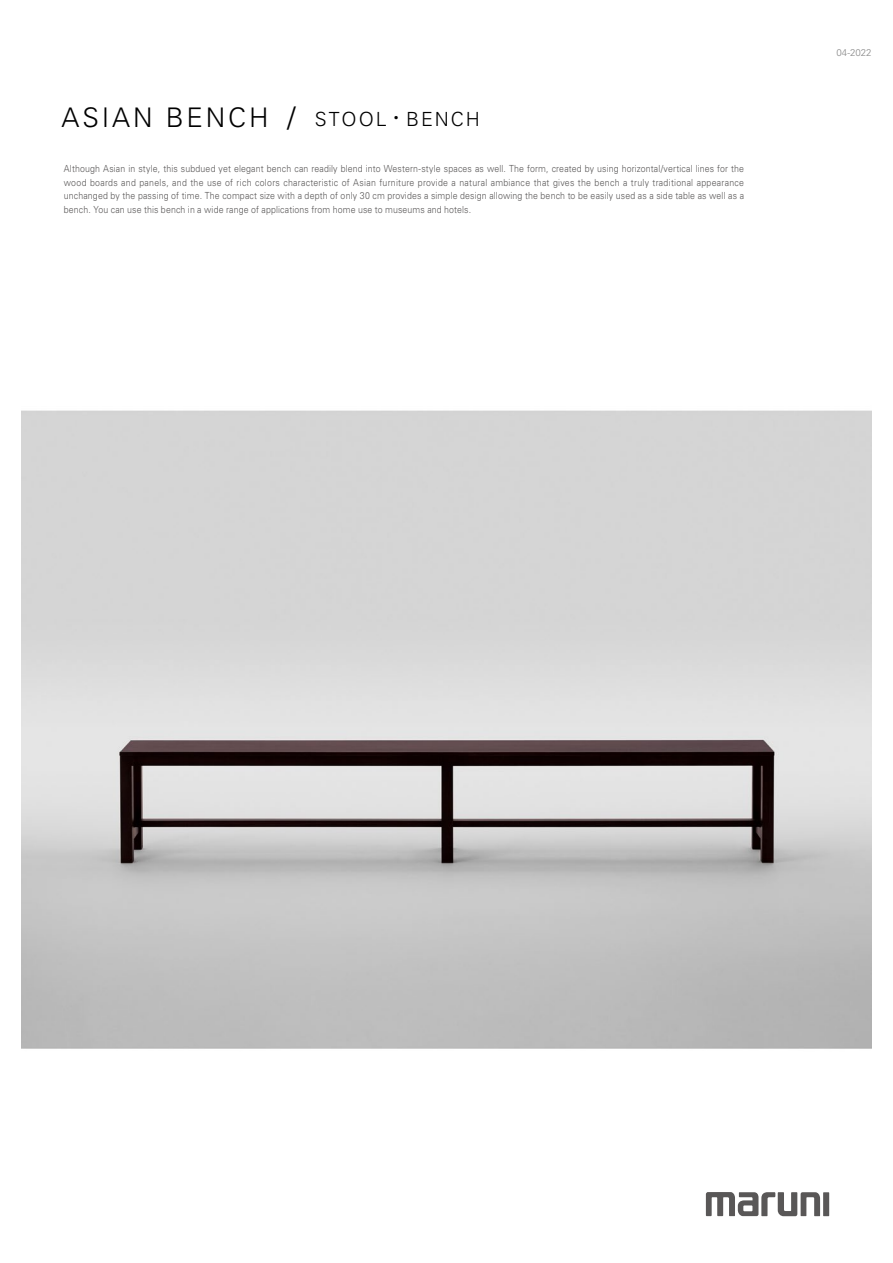
<style>
.page{position:relative;width:893px;height:1263px;background:#fff}
.page>*{position:absolute;margin:0;border:0;box-sizing:border-box;transform-origin:0 0}
.t1{font:300 28.5px "Univers LT Pro 45";color:#000}
.t2{font:300 27px "Univers LT Pro 45";letter-spacing:.105em;color:#000}
.t3{font:300 19.5px "Univers LT Pro 45";letter-spacing:.1em;color:#000}
.t4{font:300 9.75px/13.5px "Univers LT Pro 45";letter-spacing:.015em;color:#595757;text-align:justify;scale:.9 1}
.t5{font:300 9.75px "Univers LT Pro 45";color:#898989}
.s1{font-family:"Shin Go Pro";font-weight:400}
</style>
<div class="page">
<img style="left:21px;top:410px;width:851px;height:639px">
<svg style="left:706px;top:1192px;width:123px;height:24px"></svg>
<h1 class="t1" style="left:288px;top:98px;width:9px">/</h1>
<h2 class="t2" style="left:62px;top:99px;width:92px">ASIAN</h2>
<p class="t4" style="left:64px;top:162px;width:757px">Although Asian in style, this subdued yet elegant bench can readily blend into Western-style spaces as well. The form, created by using horizontal/vertical lines for the wood boards and panels, and the use of rich colors characteristic of Asian furniture provide a natural ambiance that gives the bench a truly traditional appearance unchanged by the passing of time. The compact size with a depth of only 30 cm provides a simple design allowing the bench to be easily used as a side table as well as a bench. You can use this bench in a wide range of applications from home use to museums and hotels.</p>
<h2 class="t2" style="left:166px;top:99px;width:104px">BENCH</h2>
<h3 class="t3" style="left:315px;top:106px;width:167px">STOOL<span class="s1">・</span>BENCH</h3>
<p class="t5" style="left:836px;top:47px;width:37px">04-2022</p>
</div>
